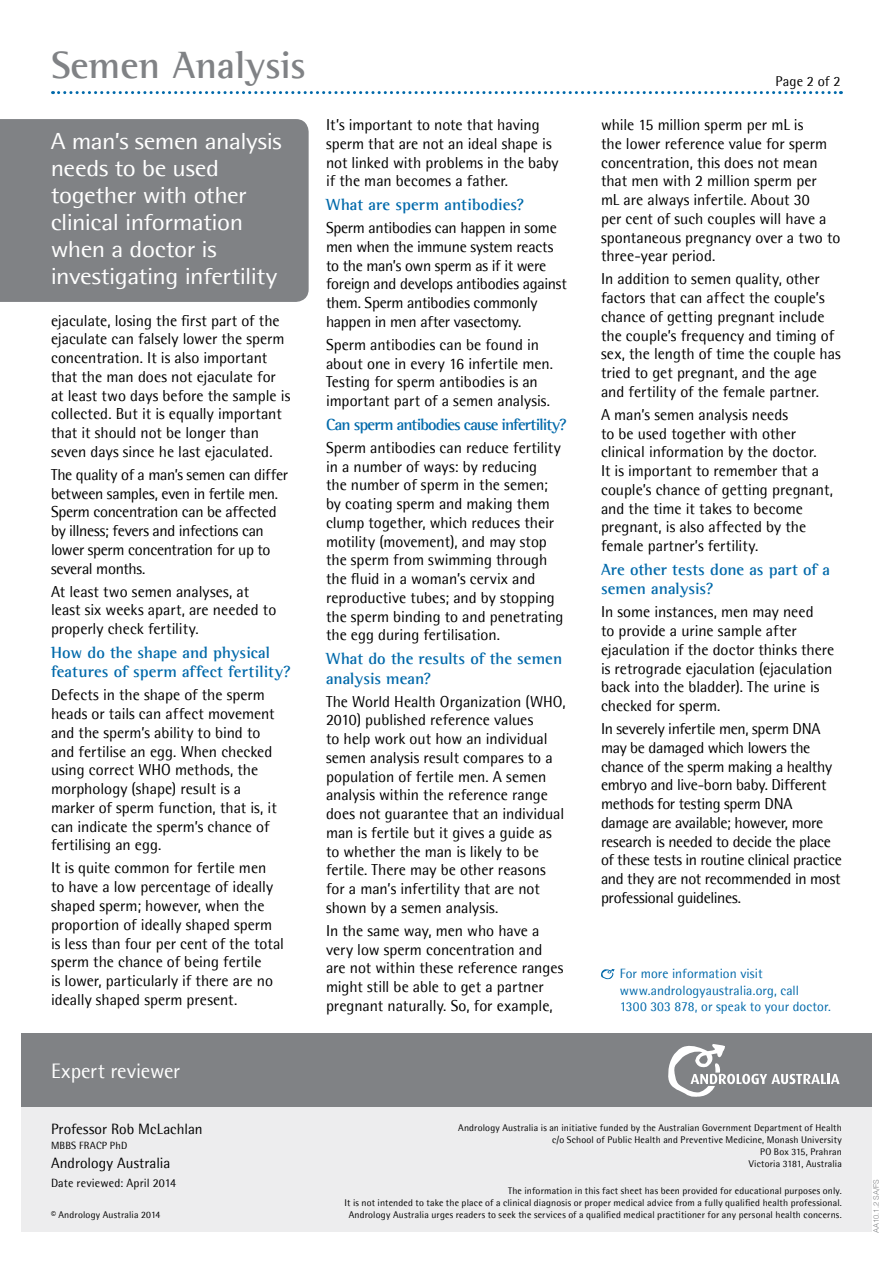
<style>
.page{position:relative;width:893px;height:1263px;background:#fff}
.page>*{position:absolute;margin:0;border:0;box-sizing:border-box;transform-origin:0 0}
.HD01{font:700 39px "Rotis Semi Serif";color:#808285}
.CALLOUT_TEXT{font:23.4px/27px "Rotis Semi Sans";letter-spacing:-.02em;color:#fff;scale:1.11 1}
.t1{font:21px "Rotis Semi Sans";color:#fff}
.HD02{font:700 16.5px/19.5px "Rotis Semi Serif";color:#0069aa}
.HD02-2{font:700 16.5px "Rotis Semi Serif";letter-spacing:-.055em;color:#0069aa}
.BODY_COPY{font:15.9px/18.8px "Rotis Semi Sans";letter-spacing:-.005em;color:#000}
.FOOTER_AUTHOR{font:15px "Rotis Semi Sans";letter-spacing:.005em;color:#000}
.PAGE_NUMBERS{font:14.25px "Rotis Semi Sans";letter-spacing:.005em;color:#000}
.END_INFO{font:13.5px "Rotis Semi Sans";letter-spacing:.005em;color:#0069aa}
.FOOTER_REVIEW_DATE{font:12px "Rotis Semi Sans";letter-spacing:.01em;color:#000}
.FOOTER_AUTHOR-2{font:10.5px "Rotis Semi Sans";letter-spacing:.02em;color:#000}
.FOOTER_COPY{font:9.75px/12px "Rotis Semi Sans";letter-spacing:.02em;color:#000;text-align:right}
.FOOTER_DATESTAMP{font:9.75px "Rotis Semi Sans";letter-spacing:.02em;color:#000}
.t2{font:300 7.5px "Helvetica";color:#808285}
</style>
<div class="page">
<div style="left:21px;top:1091px;width:851px;height:141px;background:#ededee"></div>
<div style="left:21px;top:1033px;width:851px;height:74px;background:#808285"></div>
<svg style="left:668px;top:1044px;width:172px;height:53px"></svg>
<svg style="left:53px;top:91px;width:788px;height:3px"></svg>
<svg style="left:601px;top:969px;width:14px;height:10px"></svg>
<div style="left:0;top:119px;width:309px;height:183px;background:#808285"></div>
<p class="HD01" style="left:51px;top:42px;width:256px">Semen Analysis</p>
<p class="CALLOUT_TEXT" style="left:51px;top:127px;width:210px">A man’s semen analysis needs to be used together with other clinical information when a doctor is investigating infertility</p>
<p class="BODY_COPY" style="left:51px;top:311px;width:241px">ejaculate, losing the first part of the ejaculate can falsely lower the sperm concentration. It is also important that the man does not ejaculate for at least two days before the sample is collected. But it is equally important that it should not be longer than seven days since he last ejaculated.</p>
<p class="BODY_COPY" style="left:51px;top:465px;width:238px">The quality of a man’s semen can differ between samples, even in fertile men.<br>Sperm concentration can be affected by illness; fevers and infections can lower sperm concentration for up to several months.</p>
<p class="BODY_COPY" style="left:51px;top:582px;width:227px">At least two semen analyses, at least six weeks apart, are needed to properly check fertility.</p>
<p class="HD02" style="left:51px;top:642px;width:241px">How do the shape and physical features of sperm affect fertility?</p>
<p class="BODY_COPY" style="left:51px;top:685px;width:227px">Defects in the shape of the sperm heads or tails can affect movement and the sperm’s ability to bind to and fertilise an egg. When checked using correct WHO methods, the morphology (shape) result is a marker of sperm function, that is, it can indicate the sperm’s chance of fertilising an egg.</p>
<p class="BODY_COPY" style="left:51px;top:858px;width:235px">It is quite common for fertile men<br>to have a low percentage of ideally shaped sperm; however, when the proportion of ideally shaped sperm is less than four per cent of the total sperm the chance of being fertile<br>is lower, particularly if there are no ideally shaped sperm present.</p>
<p class="t1" style="left:51px;top:1059px;width:131px">Expert reviewer</p>
<p class="FOOTER_AUTHOR" style="left:51px;top:1120px;width:153px">Professor Rob McLachlan</p>
<p class="FOOTER_AUTHOR-2" style="left:51px;top:1139px;width:78px">MBBS FRACP PhD</p>
<p class="FOOTER_AUTHOR" style="left:51px;top:1154px;width:121px">Andrology Australia</p>
<p class="FOOTER_REVIEW_DATE" style="left:51px;top:1176px;width:127px">Date reviewed: April 2014</p>
<p class="BODY_COPY" style="left:326px;top:115px;width:234px">It’s important to note that having sperm that are not an ideal shape is not linked with problems in the baby if the man becomes a father.</p>
<p class="HD02" style="left:326px;top:195px;width:200px">What are sperm antibodies?</p>
<p class="BODY_COPY" style="left:326px;top:218px;width:242px">Sperm antibodies can happen in some men when the immune system reacts to the man’s own sperm as if it were foreign and develops antibodies against them. Sperm antibodies commonly happen in men after vasectomy.</p>
<p class="BODY_COPY" style="left:326px;top:335px;width:229px">Sperm antibodies can be found in about one in every 16 infertile men.<br>Testing for sperm antibodies is an important part of a semen analysis.</p>
<p class="HD02-2" style="left:326px;top:414px;width:242px">Can sperm antibodies cause infertility?</p>
<p class="BODY_COPY" style="left:326px;top:438px;width:239px">Sperm antibodies can reduce fertility in a number of ways: by reducing<br>the number of sperm in the semen; by coating sperm and making them clump together, which reduces their motility (movement), and may stop the sperm from swimming through the fluid in a woman’s cervix and reproductive tubes; and by stopping the sperm binding to and penetrating the egg during fertilisation.</p>
<p class="HD02" style="left:326px;top:649px;width:238px">What do the results of the semen analysis mean?</p>
<p class="BODY_COPY" style="left:326px;top:692px;width:241px">The World Health Organization (WHO, 2010) published reference values<br>to help work out how an individual semen analysis result compares to a population of fertile men. A semen analysis within the reference range does not guarantee that an individual man is fertile but it gives a guide as to whether the man is likely to be fertile. There may be other reasons for a man’s infertility that are not shown by a semen analysis.</p>
<p class="BODY_COPY" style="left:326px;top:921px;width:239px">In the same way, men who have a very low sperm concentration and are not within these reference ranges might still be able to get a partner pregnant naturally. So, for example,</p>
<p class="PAGE_NUMBERS" style="left:776px;top:73px;width:66px">Page 2 of 2</p>
<p class="BODY_COPY" style="left:601px;top:115px;width:241px">while 15 million sperm per mL is<br>the lower reference value for sperm concentration, this does not mean that men with 2 million sperm per<br>mL are always infertile. About 30<br>per cent of such couples will have a spontaneous pregnancy over a two to three-year period.</p>
<p class="BODY_COPY" style="left:601px;top:269px;width:241px">In addition to semen quality, other factors that can affect the couple’s chance of getting pregnant include the couple’s frequency and timing of sex, the length of time the couple has tried to get pregnant, and the age and fertility of the female partner.</p>
<p class="BODY_COPY" style="left:601px;top:405px;width:233px">A man’s semen analysis needs<br>to be used together with other clinical information by the doctor.<br>It is important to remember that a couple’s chance of getting pregnant, and the time it takes to become pregnant, is also affected by the female partner’s fertility.</p>
<p class="HD02" style="left:601px;top:559px;width:231px">Are other tests done as part of a semen analysis?</p>
<p class="BODY_COPY" style="left:601px;top:602px;width:235px">In some instances, men may need<br>to provide a urine sample after ejaculation if the doctor thinks there is retrograde ejaculation (ejaculation back into the bladder). The urine is checked for sperm.</p>
<p class="BODY_COPY" style="left:601px;top:719px;width:242px">In severely infertile men, sperm DNA may be damaged which lowers the chance of the sperm making a healthy embryo and live-born baby. Different methods for testing sperm DNA damage are available; however, more research is needed to decide the place of these tests in routine clinical practice and they are not recommended in most professional guidelines.</p>
<p class="END_INFO" style="left:620px;top:966px;width:144px">For more information visit</p>
<p class="END_INFO" style="left:620px;top:982px;width:181px">www.andrologyaustralia.org, call</p>
<p class="END_INFO" style="left:620px;top:999px;width:213px">1300 303 878, or speak to your doctor.</p>
<p class="FOOTER_COPY" style="left:458px;top:1121px;width:385px">Andrology Australia is an initiative funded by the Australian Government Department of Health c/o School of Public Health and Preventive Medicine, Monash University<br>PO Box 315, Prahran<br>Victoria 3181, Australia</p>
<p class="FOOTER_COPY" style="left:508px;top:1185px;width:335px">The information in this fact sheet has been provided for educational purposes only.</p>
<p class="FOOTER_COPY" style="left:344px;top:1197px;width:499px">It is not intended to take the place of a clinical diagnosis or proper medical advice from a fully qualified health professional.</p>
<p class="FOOTER_DATESTAMP" style="left:51px;top:1209px;width:111px">© Andrology Australia 2014</p>
<p class="FOOTER_COPY" style="left:349px;top:1209px;width:495px">Andrology Australia urges readers to seek the services of a qualified medical practitioner for any personal health concerns.</p>
<p class="t2" style="left:870px;top:1233px;width:55px;rotate:-90deg">AA10.1.2 SA/FS</p>
</div>
